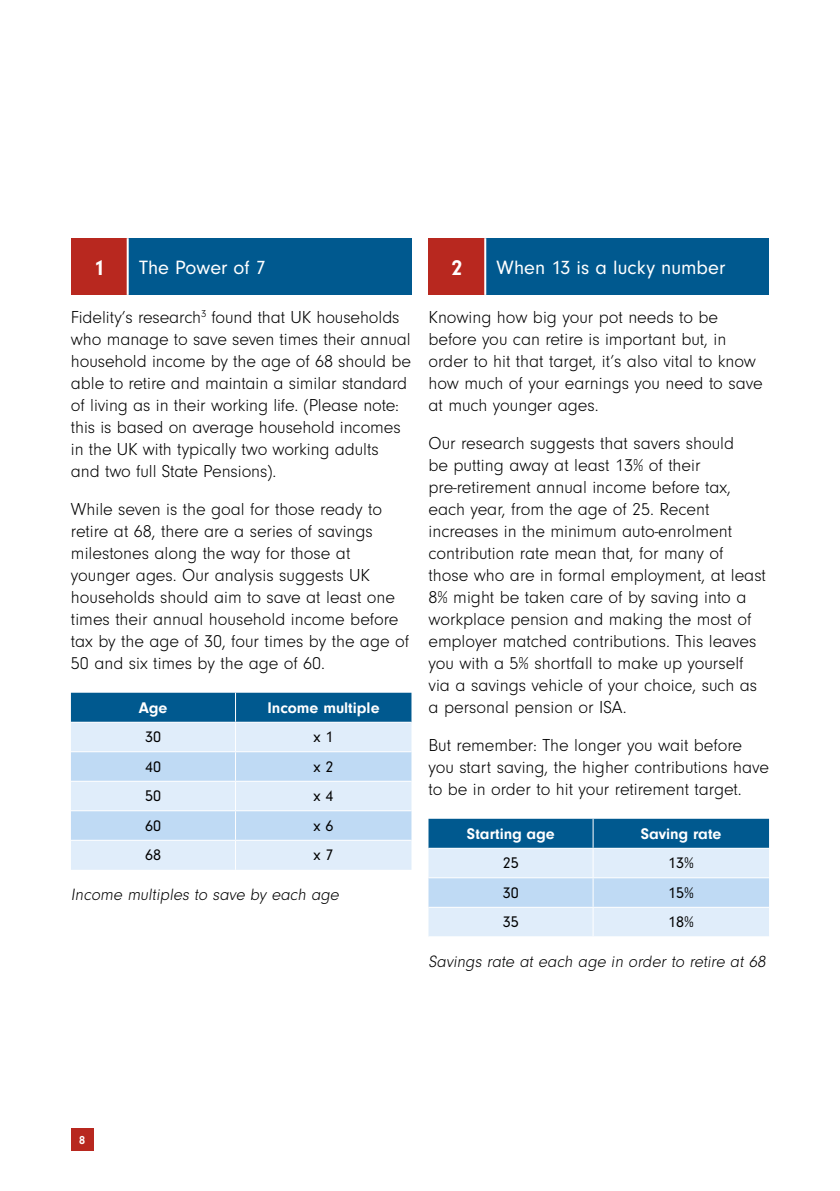
<style>
.page{position:relative;width:840px;height:1191px;background:#fff}
.page>*{position:absolute;margin:0;border:0;box-sizing:border-box;transform-origin:0 0}
.t1{font:700 22px "Neuzeit Gro";color:#fff}
.t2{font:20px "Neuzeit Gro";letter-spacing:.005em;color:#fff}
.t3{font:300 18px/22px "Neuzeit Gro";color:#000}
.t4{font:300 17px "Neuzeit Gro";color:#000}
.t5{font:700 16px "Neuzeit Gro";color:#fff}
.t6{font:16px "Neuzeit Gro";color:#000}
.t7{font:700 12px "Neuzeit Gro";color:#fff}
</style>
<div class="page">
<div style="left:71px;top:238px;width:57px;height:57px;background:#b8281f"></div>
<div style="left:128px;top:238px;width:283px;height:57px;background:#00598f"></div>
<hr style="left:127px;top:238px;width:2px;height:57px;background:#fff">
<svg style="left:71px;top:692px;width:340px;height:177px;background:#b1cfe6"></svg>
<div style="left:428px;top:238px;width:57px;height:57px;background:#b8281f"></div>
<div style="left:485px;top:238px;width:283px;height:57px;background:#00598f"></div>
<hr style="left:484px;top:238px;width:2px;height:57px;background:#fff">
<svg style="left:428px;top:818px;width:340px;height:118px;background:#a3c5de"></svg>
<div style="left:71px;top:1128px;width:23px;height:23px;background:#b8281f"></div>
<p class="t1" style="left:94px;top:255px;width:12px">1</p>
<p class="t2" style="left:139px;top:257px;width:128px">The Power of 7</p>
<p class="t3" style="left:71px;top:306px;width:341px">Fidelity’s research<sup>3</sup> found that UK households who manage to save seven times their annual household income by the age of 68 should be able to retire and maintain a similar standard of living as in their working life. (Please note: this is based on average household incomes in the UK with typically two working adults and two full State Pensions).</p>
<p class="t3" style="left:71px;top:498px;width:339px">While seven is the goal for those ready to retire at 68, there are a series of savings milestones along the way for those at younger ages. Our analysis suggests UK households should aim to save at least one times their annual household income before tax by the age of 30, four times by the age of 50 and six times by the age of 60.</p>
<p class="t5" style="left:139px;top:698px;width:30px">Age</p>
<p class="t5" style="left:267px;top:698px;width:114px">Income multiple</p>
<p class="t6" style="left:145px;top:728px;width:17px">30</p>
<p class="t6" style="left:313px;top:728px;width:21px">x 1</p>
<p class="t6" style="left:145px;top:758px;width:17px">40</p>
<p class="t6" style="left:313px;top:758px;width:21px">x 2</p>
<p class="t6" style="left:145px;top:787px;width:17px">50</p>
<p class="t6" style="left:313px;top:787px;width:21px">x 4</p>
<p class="t6" style="left:145px;top:817px;width:17px">60</p>
<p class="t6" style="left:313px;top:817px;width:21px">x 6</p>
<p class="t6" style="left:145px;top:846px;width:17px">68</p>
<p class="t6" style="left:313px;top:846px;width:21px">x 7</p>
<p class="t4" style="left:71px;top:885px;width:272px">Income multiples to save by each age</p>
<p class="t1" style="left:451px;top:255px;width:12px">2</p>
<p class="t2" style="left:496px;top:257px;width:230px">When 13 is a lucky number</p>
<p class="t3" style="left:428px;top:306px;width:335px">Knowing how big your pot needs to be before you can retire is important but, in order to hit that target, it’s also vital to know how much of your earnings you need to save at much younger ages.</p>
<p class="t3" style="left:428px;top:432px;width:339px">Our research suggests that savers should<br>be putting away at least 13% of their pre‑retirement annual income before tax, each year, from the age of 25. Recent increases in the minimum auto-enrolment contribution rate mean that, for many of those who are in formal employment, at least 8% might be taken care of by saving into a workplace pension and making the most of employer matched contributions. This leaves you with a 5% shortfall to make up yourself via a savings vehicle of your choice, such as a personal pension or ISA.</p>
<p class="t3" style="left:428px;top:734px;width:342px">But remember: The longer you wait before you start saving, the higher contributions have to be in order to hit your retirement target.</p>
<p class="t5" style="left:466px;top:824px;width:89px">Starting age</p>
<p class="t5" style="left:640px;top:824px;width:82px">Saving rate</p>
<p class="t6" style="left:502px;top:854px;width:17px">25</p>
<p class="t6" style="left:667px;top:854px;width:27px">13%</p>
<p class="t6" style="left:502px;top:884px;width:17px">30</p>
<p class="t6" style="left:667px;top:884px;width:27px">15%</p>
<p class="t6" style="left:502px;top:913px;width:17px">35</p>
<p class="t6" style="left:667px;top:913px;width:27px">18%</p>
<p class="t4" style="left:428px;top:952px;width:341px">Savings rate at each age in order to retire at 68</p>
<p class="t7" style="left:79px;top:1133px;width:7px">8</p>
</div>
